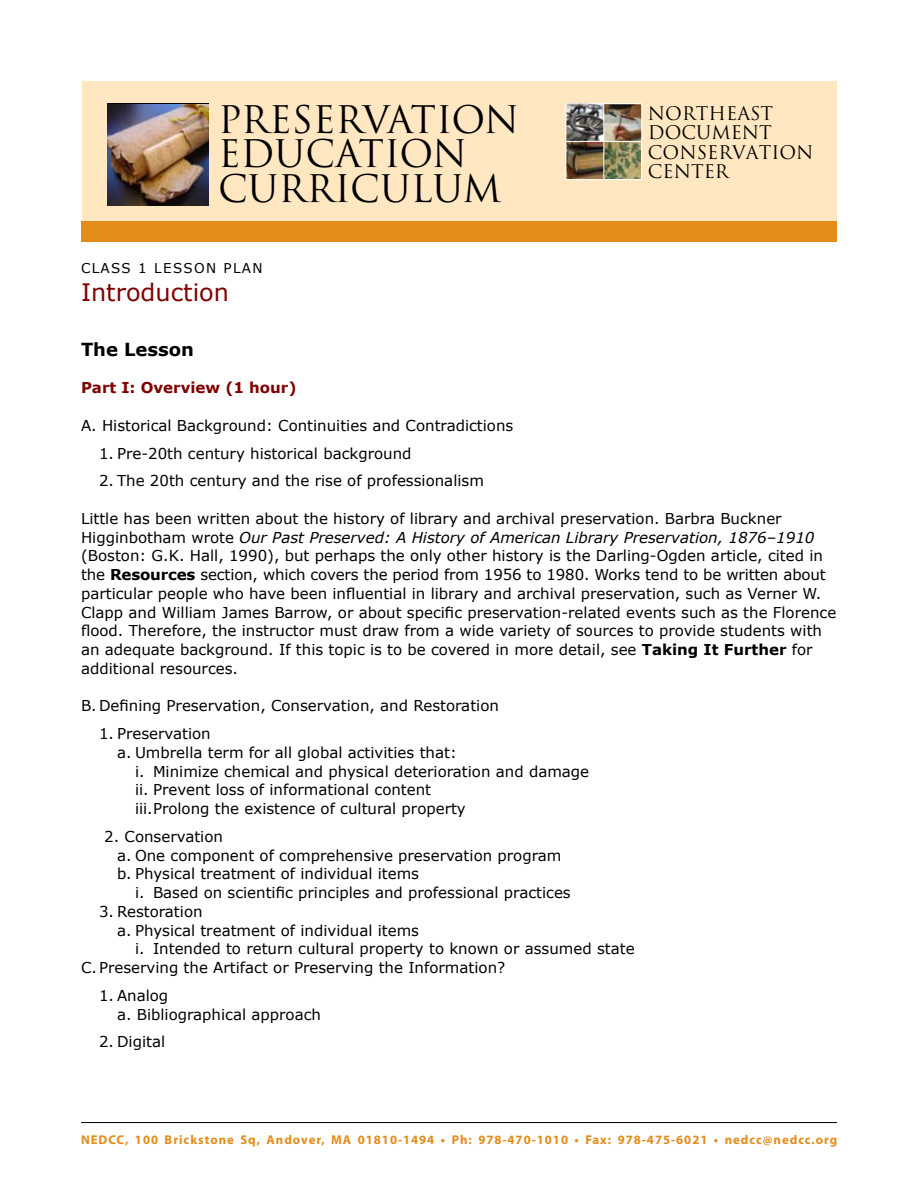
<style>
.page{position:relative;width:918px;height:1188px;background:#fff}
.page>*{position:absolute;margin:0;border:0;box-sizing:border-box;transform-origin:0 0}
.t1{font:37.05px/34.5px "Trajan Pro";color:#000}
.t2{font:24px "Verdana";color:#800000}
.t3{font:18.3px/19.2px "Trajan Pro";color:#000}
.t4{font:700 18px "Verdana";color:#000}
.t5{font:15px/18.8px "Verdana";color:#000}
.t6{font:700 15px "Verdana";color:#800000}
.t7{font:13.5px "Verdana";letter-spacing:.1em;color:#000}
.t8{font:700 12.75px "Myriad Pro";letter-spacing:.075em;color:#e38c1a}
.s1{font-style:italic}
.s2{font-weight:700}
</style>
<div class="page">
<div style="left:83px;top:81px;width:754px;height:141px;background:#ffe8c1"></div>
<img style="left:568px;top:105px;width:72px;height:73px">
<hr style="left:603px;top:104px;width:1px;height:75px;background:#fff">
<hr style="left:565px;top:141px;width:77px;height:1px;background:#fff">
<div style="left:566px;top:103px;width:76px;height:77px;border:1px solid #fff"></div>
<div style="left:81px;top:221px;width:756px;height:21px;background:#e38c1a"></div>
<img style="left:107px;top:104px;width:102px;height:101px">
<hr style="left:81px;top:1122px;width:756px;height:1px;background:#000">
<h1 class="t1" style="left:218px;top:102px;width:298px">PRESERVATION<br>EDUCATION<br>CURRICULUM</h1>
<p class="t7" style="left:81px;top:259px;width:11px">cla</p>
<p class="t7" style="left:111px;top:259px;width:123px">ss 1 lesson pla</p>
<p class="t7" style="left:253px;top:259px;width:12px">n</p>
<h2 class="t2" style="left:81px;top:277px;width:150px">Introduction</h2>
<p class="t3" style="left:648px;top:104px;width:165px">NORTHEAST<br>DOCUMENT<br>CONSERVATION<br>CENTER</p>
<p class="t4" style="left:81px;top:338px;width:115px">The Lesson</p>
<p class="t6" style="left:81px;top:378px;width:217px">Part I: Overview (1 hour)</p>
<p class="t5" style="left:81px;top:415px;width:434px">A. Historical Background: Continuities and Contradictions</p>
<p class="t5" style="left:99px;top:443px;width:314px">1. Pre-20th century historical background</p>
<p class="t5" style="left:99px;top:471px;width:386px">2. The 20th century and the rise of professionalism</p>
<p class="t5" style="left:81px;top:508px;width:757px">Little has been written about the history of library and archival preservation. Barbra Buckner Higginbotham wrote <span class="s1">Our Past Preserved: A History of American Library Preservation, 1876–1910 </span>(Boston: G.K. Hall, 1990), but perhaps the only other history is the Darling-Ogden article, cited in the <span class="s2">Resources</span> section, which covers the period from 1956 to 1980. Works tend to be written about particular people who have been influential in library and archival preservation, such as Verner W.<br>Clapp and William James Barrow, or about specific preservation-related events such as the Florence flood. Therefore, the instructor must draw from a wide variety of sources to provide students with an adequate background. If this topic is to be covered in more detail, see <span class="s2">Taking It Further</span> for additional resources.</p>
<p class="t5" style="left:81px;top:696px;width:419px">B. Defining Preservation, Conservation, and Restoration</p>
<p class="t5" style="left:99px;top:724px;width:113px">1. Preservation</p>
<p class="t5" style="left:117px;top:742px;width:341px">a. Umbrella term for all global activities that:</p>
<p class="t5" style="left:135px;top:761px;width:456px">i. Minimize chemical and physical deterioration and damage</p>
<p class="t5" style="left:135px;top:780px;width:298px">ii. Prevent loss of informational content</p>
<p class="t5" style="left:135px;top:799px;width:332px">iii.Prolong the existence of cultural property</p>
<p class="t5" style="left:117px;top:826px;width:446px;text-indent:-13px">2. Conservation<br>a. One component of comprehensive preservation program b. Physical treatment of individual items</p>
<p class="t5" style="left:135px;top:883px;width:437px">i. Based on scientific principles and professional practices</p>
<p class="t5" style="left:99px;top:901px;width:105px">3. Restoration</p>
<p class="t5" style="left:117px;top:920px;width:304px">a. Physical treatment of individual items</p>
<p class="t5" style="left:135px;top:939px;width:501px">i. Intended to return cultural property to known or assumed state</p>
<p class="t5" style="left:81px;top:958px;width:426px">C.Preserving the Artifact or Preserving the Information?</p>
<p class="t5" style="left:117px;top:985px;width:206px;text-indent:-18px">1. Analog<br>a. Bibliographical approach</p>
<p class="t5" style="left:99px;top:1032px;width:68px">2. Digital</p>
<p class="t8" style="left:81px;top:1131px;width:758px">NEDCC, 100 Brickstone Sq, Andover, MA 01810-1494 • Ph: 978-470-1010 • Fax: 978-475-6021 • nedcc@nedcc.org</p>
</div>
